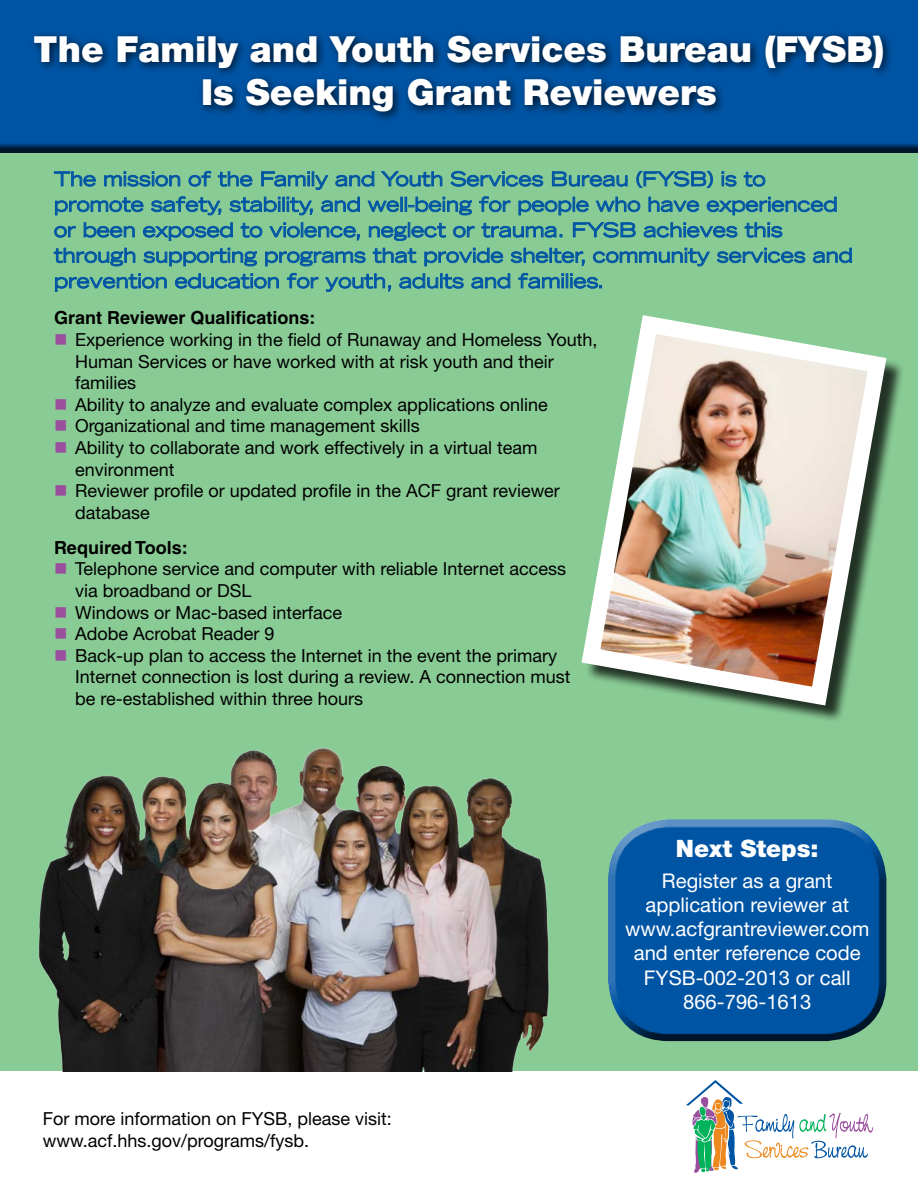
<style>
.page{position:relative;width:918px;height:1188px;background:#fff}
.page>*{position:absolute;margin:0;border:0;box-sizing:border-box;transform-origin:0 0}
.t1{font:900 36px/43.2px "Helvetica Neue";color:#fff;text-align:center}
.Next_Steps_Hdg{font:900 24px "Helvetica Neue";color:#fff}
.Next_Steps{font:20.25px/24.3px "Helvetica Neue";color:#fff;text-align:center}
.SubText__2{font:expanded 19.5px/25.5px "Trade Gothic LT Std";color:#0054a4}
.Body_Text{font:18px/21.6px "Helvetica Neue";color:#000}
.Subheadings_black{font:700 18px "Helvetica";color:#000}
</style>
<div class="page">
<div style="left:0;top:0;width:918px;height:1071px;background:#89cb95"></div>
<div style="left:0;top:0;width:918px;height:156px;background:#000;opacity:.75"></div>
<div style="left:29px;top:30px;width:865px;height:93px;background:#000;opacity:.75"></div>
<svg style="left:54px;top:172px;width:42px;height:14px"></svg>
<svg style="left:105px;top:172px;width:75px;height:14px"></svg>
<svg style="left:189px;top:171px;width:22px;height:15px"></svg>
<svg style="left:218px;top:172px;width:34px;height:14px"></svg>
<svg style="left:262px;top:172px;width:66px;height:18px"></svg>
<svg style="left:336px;top:172px;width:38px;height:14px"></svg>
<svg style="left:381px;top:172px;width:61px;height:14px"></svg>
<svg style="left:451px;top:171px;width:92px;height:15px"></svg>
<svg style="left:552px;top:172px;width:75px;height:14px"></svg>
<svg style="left:637px;top:171px;width:76px;height:17px"></svg>
<svg style="left:722px;top:172px;width:14px;height:14px"></svg>
<svg style="left:744px;top:172px;width:21px;height:14px"></svg>
<svg style="left:55px;top:198px;width:88px;height:17px"></svg>
<svg style="left:151px;top:197px;width:70px;height:18px"></svg>
<svg style="left:230px;top:197px;width:83px;height:18px"></svg>
<svg style="left:321px;top:197px;width:39px;height:15px"></svg>
<svg style="left:368px;top:197px;width:104px;height:18px"></svg>
<svg style="left:479px;top:197px;width:31px;height:15px"></svg>
<svg style="left:519px;top:197px;width:69px;height:18px"></svg>
<svg style="left:596px;top:197px;width:44px;height:15px"></svg>
<svg style="left:649px;top:197px;width:50px;height:15px"></svg>
<svg style="left:707px;top:197px;width:130px;height:18px"></svg>
<svg style="left:54px;top:226px;width:21px;height:11px"></svg>
<svg style="left:84px;top:223px;width:50px;height:14px"></svg>
<svg style="left:143px;top:223px;width:90px;height:18px"></svg>
<svg style="left:241px;top:223px;width:21px;height:14px"></svg>
<svg style="left:270px;top:223px;width:90px;height:17px"></svg>
<svg style="left:369px;top:223px;width:77px;height:18px"></svg>
<svg style="left:453px;top:226px;width:21px;height:11px"></svg>
<svg style="left:482px;top:223px;width:80px;height:14px"></svg>
<svg style="left:573px;top:222px;width:62px;height:15px"></svg>
<svg style="left:644px;top:223px;width:93px;height:14px"></svg>
<svg style="left:745px;top:223px;width:37px;height:14px"></svg>
<svg style="left:54px;top:248px;width:81px;height:18px"></svg>
<svg style="left:144px;top:248px;width:113px;height:18px"></svg>
<svg style="left:265px;top:252px;width:100px;height:14px"></svg>
<svg style="left:373px;top:248px;width:43px;height:15px"></svg>
<svg style="left:425px;top:248px;width:78px;height:18px"></svg>
<svg style="left:511px;top:248px;width:73px;height:18px"></svg>
<svg style="left:593px;top:248px;width:116px;height:18px"></svg>
<svg style="left:717px;top:248px;width:88px;height:15px"></svg>
<svg style="left:813px;top:248px;width:39px;height:15px"></svg>
<svg style="left:55px;top:274px;width:111px;height:18px"></svg>
<svg style="left:175px;top:274px;width:104px;height:14px"></svg>
<svg style="left:287px;top:273px;width:31px;height:15px"></svg>
<svg style="left:326px;top:274px;width:65px;height:18px"></svg>
<svg style="left:400px;top:274px;width:63px;height:14px"></svg>
<svg style="left:472px;top:274px;width:38px;height:14px"></svg>
<svg style="left:519px;top:273px;width:83px;height:15px"></svg>
<img style="left:581px;top:315px;width:315px;height:400px">
<div style="left:599px;top:810px;width:296px;height:207px;background:#fff;opacity:.75"></div>
<div style="left:599px;top:837px;width:296px;height:206px;background:#000;opacity:.75"></div>
<img style="left:38px;top:747px;width:511px;height:325px">
<svg style="left:686px;top:1080px;width:187px;height:93px"></svg>
<h1 class="t1" style="left:34px;top:28px;width:852px">The Family and Youth Services Bureau (FYSB)<br>Is Seeking Grant Reviewers</h1>
<p class="SubText__2" style="left:54px;top:166px;width:800px">The mission of the Family and Youth Services Bureau (FYSB) is to promote safety, stability, and well-being for people who have experienced or been exposed to violence, neglect or trauma. FYSB achieves this through supporting programs that provide shelter, community services and prevention education for youth, adults and families.</p>
<p class="Subheadings_black" style="left:54px;top:307px;width:263px">Grant Reviewer Qualifications:</p>
<p class="Body_Text" style="left:75px;top:329px;width:524px">Experience working in the field of Runaway and Homeless Youth,<br>Human Services or have worked with at risk youth and their families</p>
<p class="Body_Text" style="left:75px;top:393px;width:474px">Ability to analyze and evaluate complex applications online</p>
<p class="Body_Text" style="left:75px;top:415px;width:346px">Organizational and time management skills</p>
<p class="Body_Text" style="left:75px;top:437px;width:464px">Ability to collaborate and work effectively in a virtual team environment</p>
<p class="Body_Text" style="left:75px;top:480px;width:486px">Reviewer profile or updated profile in the ACF grant reviewer database</p>
<p class="Subheadings_black" style="left:54px;top:537px;width:135px">Required Tools:</p>
<p class="Body_Text" style="left:75px;top:558px;width:493px">Telephone service and computer with reliable Internet access via broadband or DSL</p>
<p class="Body_Text" style="left:75px;top:601px;width:269px">Windows or Mac-based interface</p>
<p class="Body_Text" style="left:75px;top:623px;width:201px">Adobe Acrobat Reader 9</p>
<p class="Body_Text" style="left:75px;top:644px;width:497px">Back-up plan to access the Internet in the event the primary<br>Internet connection is lost during a review. A connection must be re-established within three hours</p>
<p class="Body_Text" style="left:43px;top:1108px;width:351px">For more information on FYSB, please visit:</p>
<p class="Body_Text" style="left:43px;top:1129px;width:268px">www.acf.hhs.gov/programs/fysb.</p>
<p class="Next_Steps_Hdg" style="left:676px;top:834px;width:144px">Next Steps:</p>
<p class="Next_Steps" style="left:625px;top:868px;width:246px">Register as a grant application reviewer at www.acfgrantreviewer.com and enter reference code<br>FYSB‑002‑2013 or call<br>866‑796‑1613</p>
</div>
